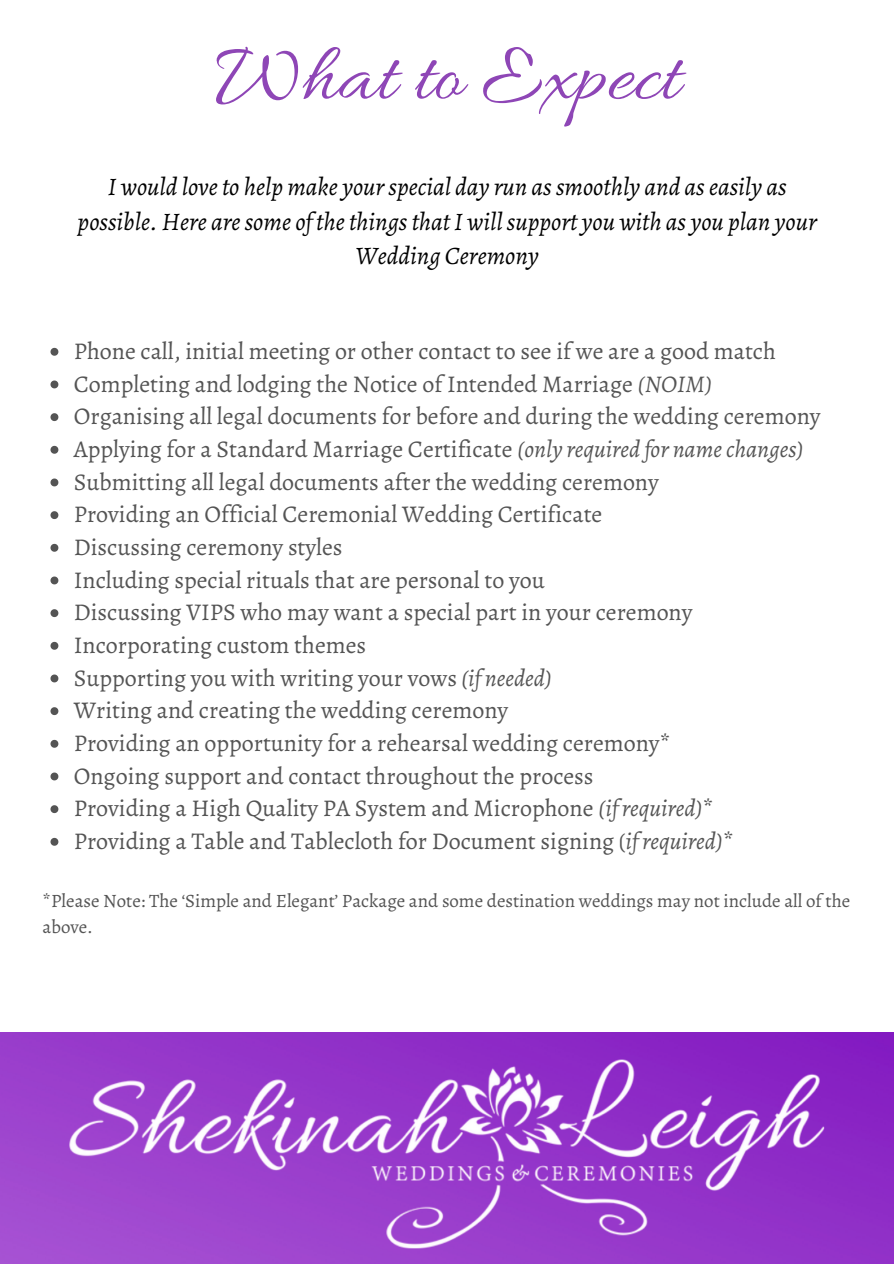
<style>
.page{position:relative;width:894px;height:1264px;background:#fff}
.page>*{position:absolute;margin:0;border:0;box-sizing:border-box;transform-origin:0 0}
.t1{font:84px "Allura";color:#8e46b6}
.t2{font:italic 25.2px/35px "Alegreya";color:#000;text-align:center}
.t3{font:24px "Alegreya";color:#545454}
.t4{font:18.9px/26px "Alegreya";color:#545454}
.s1{font-style:italic}
</style>
<div class="page">
<img style="left:0;top:1032px;width:893px;height:231px">
<svg style="left:50px;top:348px;width:8px;height:8px"></svg>
<svg style="left:50px;top:380px;width:8px;height:8px"></svg>
<svg style="left:50px;top:413px;width:8px;height:8px"></svg>
<svg style="left:50px;top:446px;width:8px;height:8px"></svg>
<svg style="left:50px;top:478px;width:8px;height:8px"></svg>
<svg style="left:50px;top:511px;width:8px;height:8px"></svg>
<svg style="left:50px;top:544px;width:8px;height:7px"></svg>
<svg style="left:50px;top:576px;width:8px;height:8px"></svg>
<svg style="left:50px;top:609px;width:8px;height:8px"></svg>
<svg style="left:50px;top:642px;width:8px;height:7px"></svg>
<svg style="left:50px;top:674px;width:8px;height:8px"></svg>
<svg style="left:50px;top:707px;width:8px;height:8px"></svg>
<svg style="left:50px;top:740px;width:8px;height:7px"></svg>
<svg style="left:50px;top:772px;width:8px;height:8px"></svg>
<svg style="left:50px;top:805px;width:8px;height:8px"></svg>
<svg style="left:50px;top:837px;width:8px;height:8px"></svg>
<p class="t1" style="left:215px;top:30px;width:466px">What to Expect</p>
<p class="t2" style="left:78px;top:169px;width:740px">I would love to help make your special day run as smoothly and as easily as possible. Here are some of the things that I will support you with as you plan your<br>Wedding Ceremony</p>
<p class="t3" style="left:74px;top:335px;width:703px">Phone call, initial meeting or other contact to see if we are a good match</p>
<p class="t3" style="left:74px;top:367px;width:639px">Completing and lodging the Notice of Intended Marriage <span class="s1">(NOIM)</span></p>
<p class="t3" style="left:74px;top:400px;width:748px">Organising all legal documents for before and during the wedding ceremony</p>
<p class="t3" style="left:74px;top:433px;width:731px">Applying for a Standard Marriage Certificate <span class="s1">(only required for name changes)</span></p>
<p class="t3" style="left:74px;top:465px;width:586px">Submitting all legal documents after the wedding ceremony</p>
<p class="t3" style="left:74px;top:498px;width:530px">Providing an Official Ceremonial Wedding Certificate</p>
<p class="t3" style="left:74px;top:530px;width:270px">Discussing ceremony styles</p>
<p class="t3" style="left:74px;top:563px;width:472px">Including special rituals that are personal to you</p>
<p class="t3" style="left:74px;top:596px;width:620px">Discussing VIPS who may want a special part in your ceremony</p>
<p class="t3" style="left:74px;top:628px;width:294px">Incorporating custom themes</p>
<p class="t3" style="left:74px;top:661px;width:479px">Supporting you with writing your vows <span class="s1">(if needed)</span></p>
<p class="t3" style="left:74px;top:694px;width:436px">Writing and creating the wedding ceremony</p>
<p class="t3" style="left:74px;top:726px;width:598px">Providing an opportunity for a rehearsal wedding ceremony*</p>
<p class="t3" style="left:74px;top:759px;width:521px">Ongoing support and contact throughout the process</p>
<p class="t3" style="left:74px;top:792px;width:641px">Providing a High Quality PA System and Microphone <span class="s1">(ifrequired)</span>*</p>
<p class="t3" style="left:74px;top:824px;width:661px">Providing a Table and Tablecloth for Document signing (<span class="s1">ifrequired)</span>*</p>
<p class="t4" style="left:43px;top:887px;width:809px">*Please Note: The ‘Simple and Elegant’ Package and some destination weddings may not include all of the above.</p>
</div>
